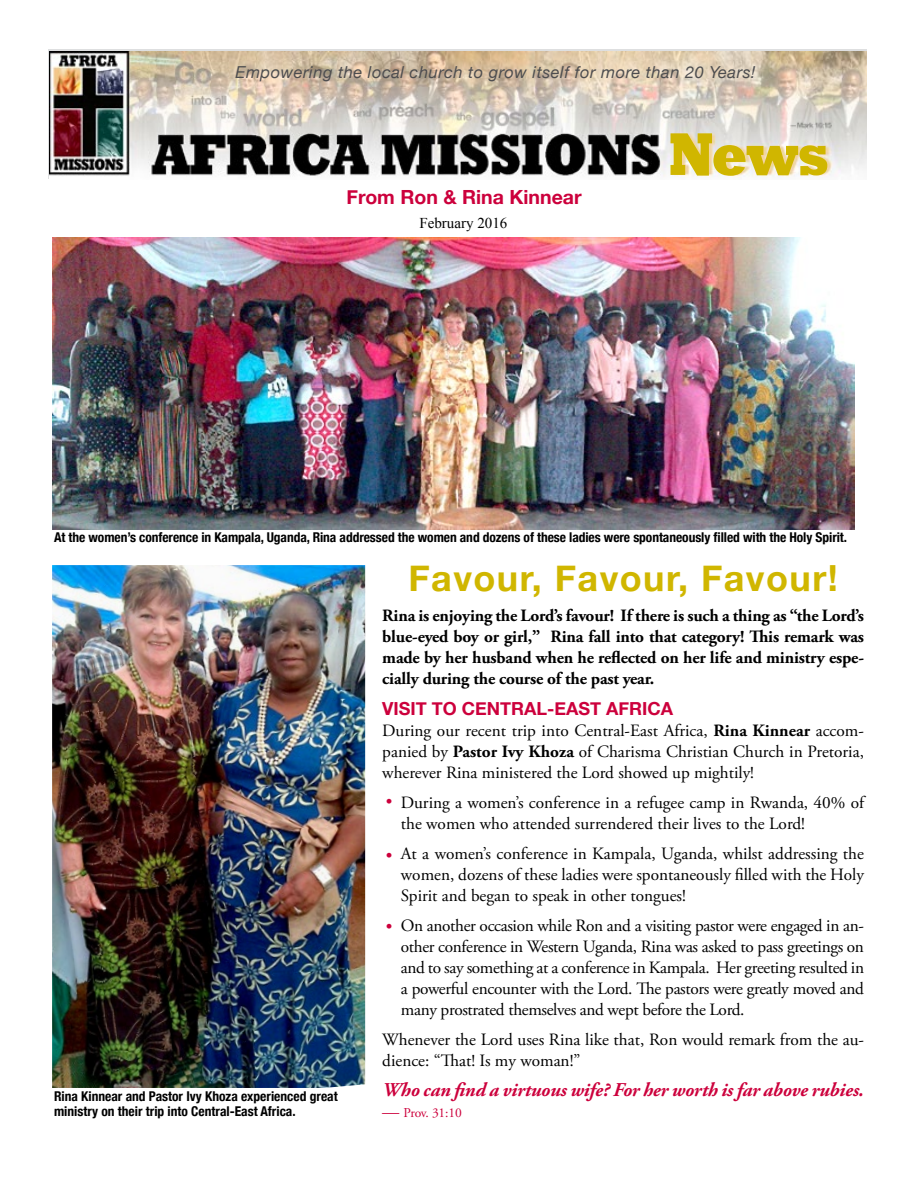
<style>
.page{position:relative;width:918px;height:1188px;background:#fff}
.page>*{position:absolute;margin:0;border:0;box-sizing:border-box;transform-origin:0 0}
.t1{font:800 61.2px "Rockwell";color:#d0b600;scale:.86 1}
.t2{font:700 36px "Helvetica Neue";letter-spacing:.04em;color:#d0b600}
.t3{font:italic 700 19.5px "Adobe Garamond Pro";letter-spacing:-.01em;color:#cc003c}
.t4{font:700 19.5px "Helvetica Neue";color:#cc003c}
.t5{font:700 18px "Helvetica Neue";color:#cc003c}
.t6{font:17.25px/21px "Adobe Garamond Pro";color:#000;text-align:justify}
.t7{font:700 17.25px/21px "Adobe Garamond Pro";letter-spacing:-.01em;color:#000;text-align:justify}
.t8{font:17.25px "Adobe Garamond Pro";color:#cc003c}
.t9{font:italic 16.5px "Helvetica Neue";letter-spacing:.03em;color:#4d4d4f}
.t10{font:15px "Times New Roman";color:#000}
.t11{font:700 condensed 13.5px/15px "Helvetica Neue";letter-spacing:-.005em;color:#000}
.t12{font:13.5px "Adobe Garamond Pro";letter-spacing:-.015em;color:#cc003c}
.s1{font-weight:700}
.s2{font-size:17.25px}
</style>
<div class="page">
<img style="left:49px;top:51px;width:818px;height:127px">
<img style="left:52px;top:565px;width:313px;height:523px">
<img style="left:52px;top:237px;width:803px;height:292px">
<p class="t9" style="left:235px;top:61px;width:521px">Empowering the local church to grow itself for more than 20 Years!</p>
<p class="t4" style="left:347px;top:182px;width:237px">From Ron &amp; Rina Kinnear</p>
<p class="t10" style="left:419px;top:212px;width:89px">February 2016</p>
<h1 class="t1" style="left:669px;top:116px;width:189px">News</h1>
<p class="t11" style="left:54px;top:529px;width:795px">At the women’s conference in Kampala, Uganda, Rina addressed the women and dozens of these ladies were spontaneously filled with the Holy Spirit.</p>
<p class="t11" style="left:54px;top:1088px;width:285px">Rina Kinnear and Pastor Ivy Khoza experienced great ministry on their trip into Central-East Africa.</p>
<h2 class="t2" style="left:408px;top:550px;width:431px">Favour, Favour, Favour!</h2>
<p class="t7" style="left:382px;top:606px;width:483px">Rina is enjoying the Lord’s favour! If there is such a thing as “the Lord’s blue-eyed boy or girl,” Rina fall into that category! This remark was made by her husband when he reflected on her life and ministry espe&shy;cially during the course of the past year.</p>
<p class="t5" style="left:382px;top:694px;width:292px">VISIT TO CENTRAL-EAST AFRICA</p>
<p class="t6" style="left:382px;top:720px;width:483px">During our recent trip into Central-East Africa, <span class="s1">Rina Kinnear</span> accom&shy;panied by <span class="s1">Pastor Ivy Khoza</span> of Charisma Christian Church in Pretoria, wherever Rina ministered the Lord showed up mightily!</p>
<p class="t6" style="left:401px;top:792px;width:465px">During a women’s conference in a refugee camp in Rwanda, 40% of the women who attended surrendered their lives to the Lord!</p>
<p class="t6" style="left:401px;top:843px;width:465px">At a women’s conference in Kampala, Uganda, whilst addressing the women, dozens of these ladies were spontaneously filled with the Holy Spirit and began to speak in other tongues!</p>
<p class="t6" style="left:401px;top:915px;width:465px">On another occasion while Ron and a visiting pastor were engaged in an&shy;other conference in Western Uganda, Rina was asked to pass greetings on and to say something at a conference in Kampala. Her greeting resulted in a powerful encounter with the Lord. The pastors were greatly moved and many prostrated themselves and wept before the Lord.</p>
<p class="t6" style="left:382px;top:1029px;width:483px">Whenever the Lord uses Rina like that, Ron would remark from the au&shy;dience: “That! Is my woman!”</p>
<p class="t3" style="left:382px;top:1078px;width:483px">Who can find a virtuous wife? For her worth is far above rubies.</p>
<p class="t12" style="left:382px;top:1104px;width:81px"><span class="s2">—</span> Prov. 31:10</p>
<p class="t8" style="left:386px;top:792px;width:8px">•</p>
<p class="t8" style="left:386px;top:846px;width:8px">•</p>
<p class="t8" style="left:386px;top:916px;width:8px">•</p>
</div>
